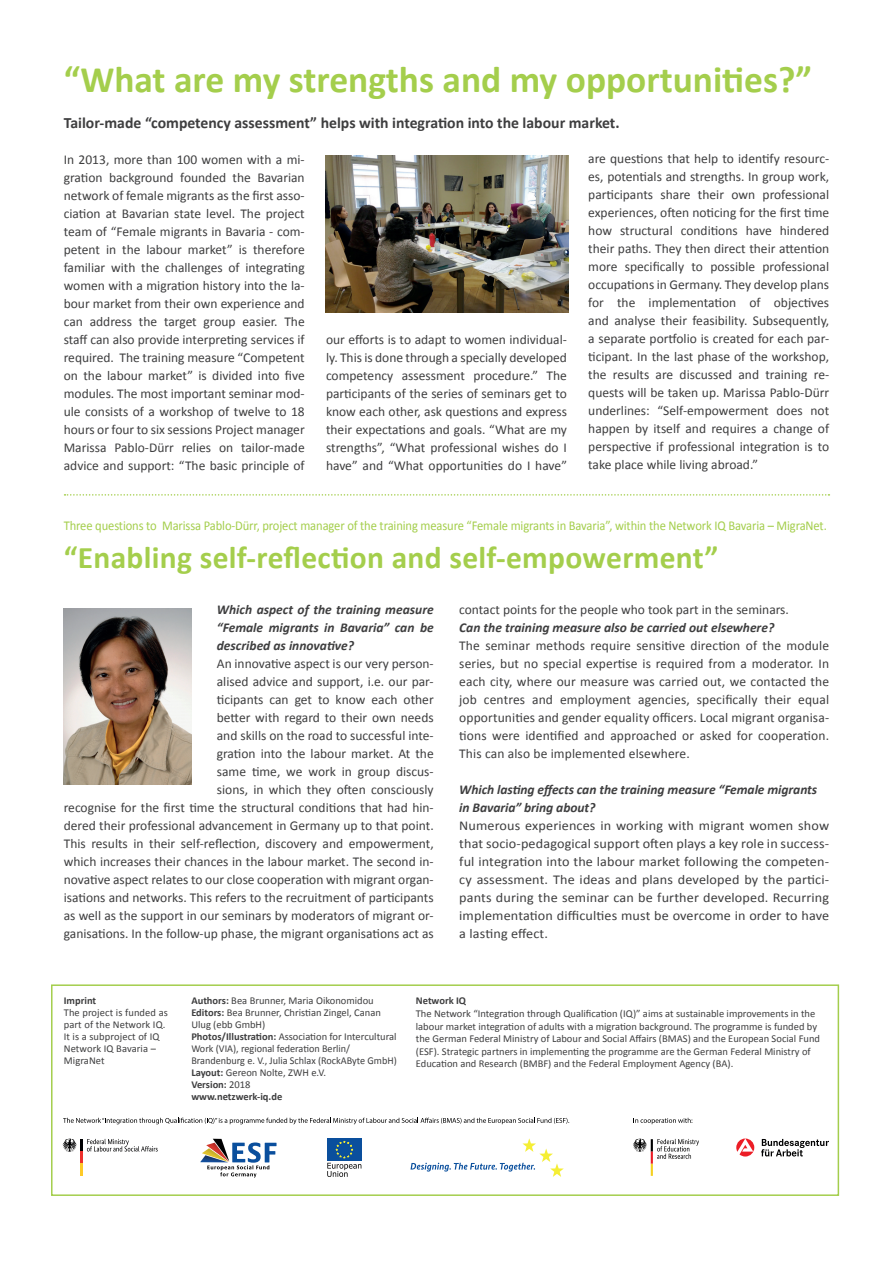
<style>
.page{position:relative;width:893px;height:1263px;background:#fff}
.page>*{position:absolute;margin:0;border:0;box-sizing:border-box;transform-origin:0 0}
.t1{font:700 37.5px "Calibri";color:#a4ce4c}
.t2{font:700 31.5px "Calibri";letter-spacing:.01em;color:#a4ce4c}
.t3{font:700 15.75px "Calibri";color:#3e3e3f}
.t4{font:13.5px/18px "Calibri";color:#3e3e3f;text-align:justify}
.t5{font:13.5px/18px "Calibri";color:#3e3e3f;text-align:justify;scale:1.05 1}
.t6{font:italic 700 13.5px/18px "Calibri";color:#3e3e3f;text-align:justify}
.t7{font:13.5px "Calibri";letter-spacing:-.01em;color:#a4ce4c;scale:.93 1}
.t8{font:10.5px/12px "Calibri";color:#3e3e3f}
.t9{font:700 10.5px "Calibri";color:#3e3e3f}
.s1{font-weight:700}
</style>
<div class="page">
<div style="left:51px;top:984px;width:788px;height:212px;border:2px solid #a4ce4c"></div>
<svg style="left:65px;top:494px;width:764px;height:2px"></svg>
<img style="left:64px;top:608px;width:127px;height:177px">
<img style="left:326px;top:156px;width:242px;height:156px">
<svg style="left:761px;top:1139px;width:68px;height:17px"></svg>
<svg style="left:736px;top:1138px;width:18px;height:18px"></svg>
<svg style="left:63px;top:1118px;width:506px;height:6px"></svg>
<svg style="left:633px;top:1118px;width:59px;height:6px"></svg>
<svg style="left:200px;top:1139px;width:77px;height:38px"></svg>
<div style="left:327px;top:1138px;width:34px;height:23px;background:#0a4f9d"></div>
<svg style="left:327px;top:1141px;width:34px;height:36px"></svg>
<svg style="left:410px;top:1138px;width:154px;height:39px"></svg>
<svg style="left:63px;top:1138px;width:95px;height:38px"></svg>
<svg style="left:633px;top:1138px;width:66px;height:38px"></svg>
<h1 class="t1" style="left:64px;top:55px;width:750px">“What are my strengths and my opportunities?”</h1>
<p class="t3" style="left:64px;top:112px;width:557px">Tailor-made “competency assessment” helps with integration into the labour market.</p>
<p class="t4" style="left:64px;top:150px;width:242px">In 2013, more than 100 women with a mi&shy;gration background founded the Bavarian network of female migrants as the first asso&shy;ciation at Bavarian state level. The project team of “Female migrants in Bavaria - com&shy;petent in the labour market” is therefore familiar with the challenges of integrating women with a migration history into the la&shy;bour market from their own experience and can address the target group easier. The staff can also provide interpreting services if required. The training measure “Competent on the labour market” is divided into five modules. The most important seminar mod&shy;ule consists of a workshop of twelve to 18 hours or four to six sessions Project manager Marissa Pablo-Dürr relies on tailor-made advice and support: “The basic principle of</p>
<p class="t4" style="left:326px;top:330px;width:242px">our efforts is to adapt to women individual&shy;ly. This is done through a specially developed competency assessment procedure.” The participants of the series of seminars get to know each other, ask questions and express their expectations and goals. “What are my strengths”, “What professional wishes do I have” and “What opportunities do I have”</p>
<p class="t4" style="left:588px;top:150px;width:242px">are questions that help to identify resourc&shy;es, potentials and strengths. In group work, participants share their own professional experiences, often noticing for the first time how structural conditions have hindered their paths. They then direct their attention more specifically to possible professional occupations in Germany. They develop plans for the implementation of objectives and analyse their feasibility. Subsequently, a separate portfolio is created for each par&shy;ticipant. In the last phase of the workshop, the results are discussed and training re&shy;quests will be taken up. Marissa Pablo-Dürr underlines: “Self-empowerment does not happen by itself and requires a change of perspective if professional integration is to take place while living abroad.”</p>
<p class="t7" style="left:64px;top:517px;width:822px">Three questions to Marissa Pablo-Dürr, project manager of the training measure “Female migrants in Bavaria”, within the Network IQ Bavaria – MigraNet.</p>
<h2 class="t2" style="left:64px;top:538px;width:656px">“Enabling self-reflection and self-empowerment”</h2>
<p class="t6" style="left:217px;top:600px;width:218px">Which aspect of the training measure “Female migrants in Bavaria” can be described as innovative?</p>
<p class="t4" style="left:64px;top:654px;width:371px;text-align:right">An innovative aspect is our very person-<br>alised advice and support, i.e. our par-<br>ticipants can get to know each other<br>better with regard to their own needs<br>and skills on the road to successful inte-<br>gration into the labour market. At the<br>same time, we work in group discus-<br>sions, in which they often consciously<br>recognise for the first time the structural conditions that had hin&shy;dered their professional advancement in Germany up to that point.<br>This results in their self-reflection, discovery and empowerment, which increases their chances in the labour market. The second in&shy;novative aspect relates to our close cooperation with migrant organ&shy;isations and networks. This refers to the recruitment of participants as well as the support in our seminars by moderators of migrant or&shy;ganisations. In the follow-up phase, the migrant organisations act as</p>
<p class="t4" style="left:459px;top:600px;width:331px">contact points for the people who took part in the seminars.</p>
<p class="t6" style="left:459px;top:618px;width:317px">Can the training measure also be carried out elsewhere?</p>
<p class="t4" style="left:459px;top:636px;width:371px">The seminar methods require sensitive direction of the module series, but no special expertise is required from a moderator. In each city, where our measure was carried out, we contacted the job centres and employment agencies, specifically their equal opportunities and gender equality officers. Local migrant organisa&shy;tions were identified and approached or asked for cooperation.<br>This can also be implemented elsewhere.</p>
<p class="t6" style="left:459px;top:780px;width:359px">Which lasting effects can the training measure “Female migrants in Bavaria” bring about?</p>
<p class="t5" style="left:459px;top:816px;width:354px">Numerous experiences in working with migrant women show that socio-pedagogical support often plays a key role in success&shy;ful integration into the labour market following the competen&shy;cy assessment. The ideas and plans developed by the partici&shy;pants during the seminar can be further developed. Recurring implementation difficulties must be overcome in order to have a lasting effect.</p>
<p class="t9" style="left:64px;top:994px;width:34px">Imprint</p>
<p class="t8" style="left:64px;top:1007px;width:106px">The project is funded as part of the Network IQ.<br>It is a subproject of IQ<br>Network IQ Bavaria –<br>MigraNet</p>
<p class="t8" style="left:191px;top:995px;width:207px"><span class="s1">Authors:</span> Bea Brunner, Maria Oikonomidou <span class="s1">Editors:</span> Bea Brunner, Christian Zingel, Canan Ulug (ebb GmbH)<br><span class="s1">Photos/Illustration:</span> Association for Intercultural Work (VIA), regional federation Berlin/ Brandenburg e. V., Julia Schlax (RockAByte GmbH)<br><span class="s1">Layout:</span> Gereon Nolte, ZWH e.V.<br><span class="s1">Version:</span> 2018<br><span class="s1">www.netzwerk-iq.de</span></p>
<p class="t9" style="left:416px;top:994px;width:52px">Network IQ</p>
<p class="t8" style="left:416px;top:1007px;width:406px;line-height:12.6px">The Network “Integration through Qualification (IQ)” aims at sustainable improvements in the labour market integration of adults with a migration background. The programme is funded by the German Federal Ministry of Labour and Social Affairs (BMAS) and the European Social Fund (ESF). Strategic partners in implementing the programme are the German Federal Ministry of Education and Research (BMBF) and the Federal Employment Agency (BA).</p>
</div>
